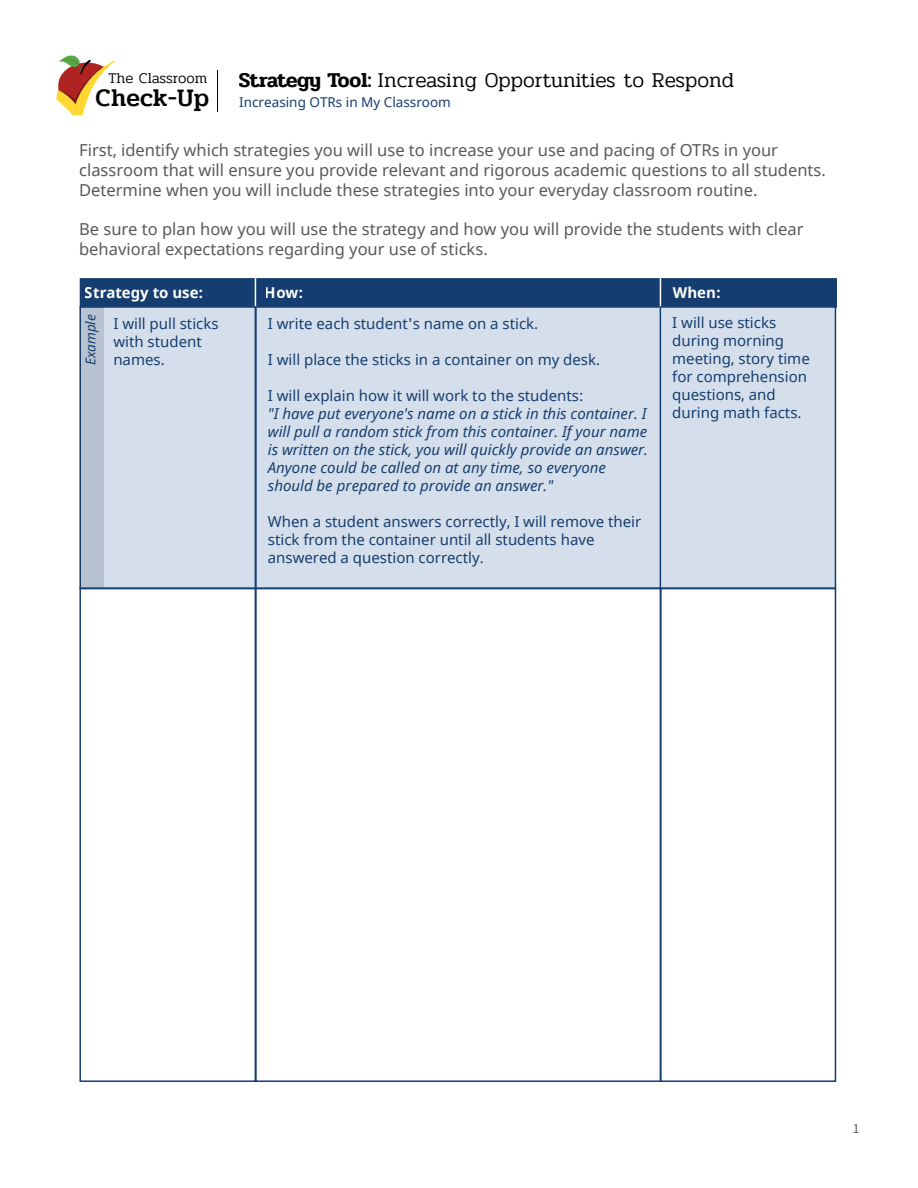
<style>
.page{position:relative;width:918px;height:1188px;background:#fff}
.page>*{position:absolute;margin:0;border:0;box-sizing:border-box;transform-origin:0 0}
.t1{font:500 25.05px "Pridi";color:#040503}
.t2{font:300 21px "Pridi";color:#040503}
.t3{font:16.5px/19.8px "Noto Sans";color:#595959}
.t4{font:15px/18px "Noto Sans";color:#153e6f}
.t5{font:italic 15px/18px "Noto Sans";color:#153e6f}
.t6{font:700 15px "Noto Sans";color:#fff}
.t7{font:300 14.85px "Pridi";letter-spacing:.01em;color:#040503}
.t8{font:13.5px "Noto Sans";color:#163d6f}
.t9{font:italic 13.5px "Noto Sans";color:#153e6f}
.t10{font:12px "Noto Sans JP";color:#595959}
.s1{font-weight:600}
</style>
<div class="page">
<hr style="left:217px;top:70px;width:1px;height:41px;background:#040503">
<svg style="left:56px;top:55px;width:59px;height:61px"></svg>
<div style="left:80px;top:278px;width:757px;height:30px;background:#163d6f;border:2px solid #163d6f"></div>
<div style="left:255px;top:306px;width:407px;height:283px;background:#d5dfeb;border:2px solid #163d6f"></div>
<hr style="left:255px;top:278px;width:1px;height:30px;background:#fff">
<hr style="left:660px;top:278px;width:1px;height:30px;background:#fff">
<div style="left:660px;top:306px;width:176px;height:283px;background:#d5dfeb;border:2px solid #163d6f"></div>
<div style="left:660px;top:587px;width:176px;height:495px;border:2px solid #163d6f"></div>
<div style="left:79px;top:306px;width:177px;height:283px;background:#d5dfeb;border:2px solid #163d6f"></div>
<div style="left:80px;top:307px;width:24px;height:282px;background:#b7c3d1"></div>
<div style="left:79px;top:587px;width:177px;height:495px;border:2px solid #163d6f"></div>
<p class="t7" style="left:108px;top:68px;width:101px">The Classroom</p>
<p class="t2" style="left:239px;top:65px;width:497px"><span class="s1">Strategy Tool:</span> Increasing Opportunities to Respond</p>
<h1 class="t1" style="left:96px;top:80px;width:115px">Check-Up</h1>
<p class="t8" style="left:239px;top:93px;width:213px">Increasing OTRs in My Classroom</p>
<p class="t3" style="left:79px;top:141px;width:748px">First, identify which strategies you will use to increase your use and pacing of OTRs in your classroom that will ensure you provide relevant and rigorous academic questions to all students.<br>Determine when you will include these strategies into your everyday classroom routine.</p>
<p class="t3" style="left:79px;top:220px;width:726px">Be sure to plan how you will use the strategy and how you will provide the students with clear behavioral expectations regarding your use of sticks.</p>
<p class="t6" style="left:85px;top:282px;width:120px">Strategy to use:</p>
<p class="t6" style="left:265px;top:282px;width:40px">How:</p>
<p class="t6" style="left:673px;top:282px;width:49px">When:</p>
<p class="t4" style="left:113px;top:315px;width:107px">I will pull sticks with student names.</p>
<p class="t4" style="left:268px;top:315px;width:272px">I write each student's name on a stick.</p>
<p class="t9" style="left:81px;top:365px;width:52px;rotate:-90deg">Example</p>
<p class="t4" style="left:672px;top:314px;width:139px">I will use sticks during morning meeting, story time for comprehension questions, and during math facts.</p>
<p class="t4" style="left:268px;top:351px;width:334px">I will place the sticks in a container on my desk.</p>
<p class="t4" style="left:268px;top:387px;width:317px">I will explain how it will work to the students:</p>
<p class="t5" style="left:268px;top:404px;width:382px">"I have put everyone's name on a stick in this container. I will pull a random stick from this container. If your name is written on the stick, you will quickly provide an answer.<br>Anyone could be called on at any time, so everyone should be prepared to provide an answer."</p>
<p class="t4" style="left:268px;top:513px;width:375px">When a student answers correctly, I will remove their stick from the container until all students have answered a question correctly.</p>
<p class="t10" style="left:853px;top:1122px;width:8px">1</p>
</div>
